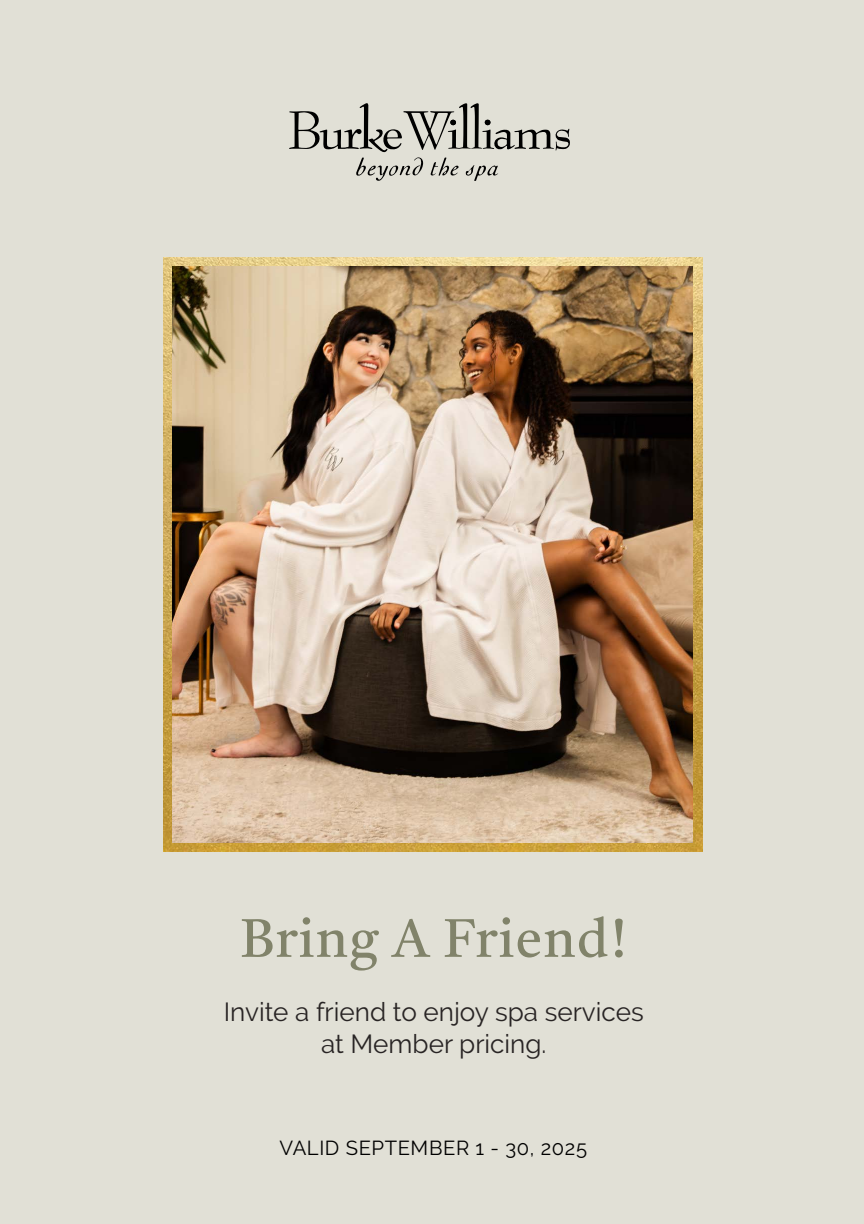
<style>
.page{position:relative;width:864px;height:1224px;background:#e1e0d6}
.page>*{position:absolute;margin:0;border:0;box-sizing:border-box;transform-origin:0 0}
.t1{font:53.8px "Tiro Bangla";letter-spacing:.02em;color:#81836a}
.t2{font:26.1px/31.3px "Raleway";color:#282424;text-align:center}
.t3{font:20.2px "Raleway";letter-spacing:.03em;color:#000}
</style>
<div class="page">
<img style="left:164px;top:257px;width:538px;height:594px">
<img style="left:173px;top:266px;width:520px;height:577px">
<svg style="left:289px;top:103px;width:281px;height:78px"></svg>
<h1 class="t1" style="left:240px;top:898px;width:388px">Bring A Friend!</h1>
<p class="t2" style="left:224px;top:996px;width:422px">Invite a friend to enjoy spa services at Member pricing.</p>
<p class="t3" style="left:280px;top:1137px;width:309px">VALID SEPTEMBER 1 - 30, 2025</p>
</div>
